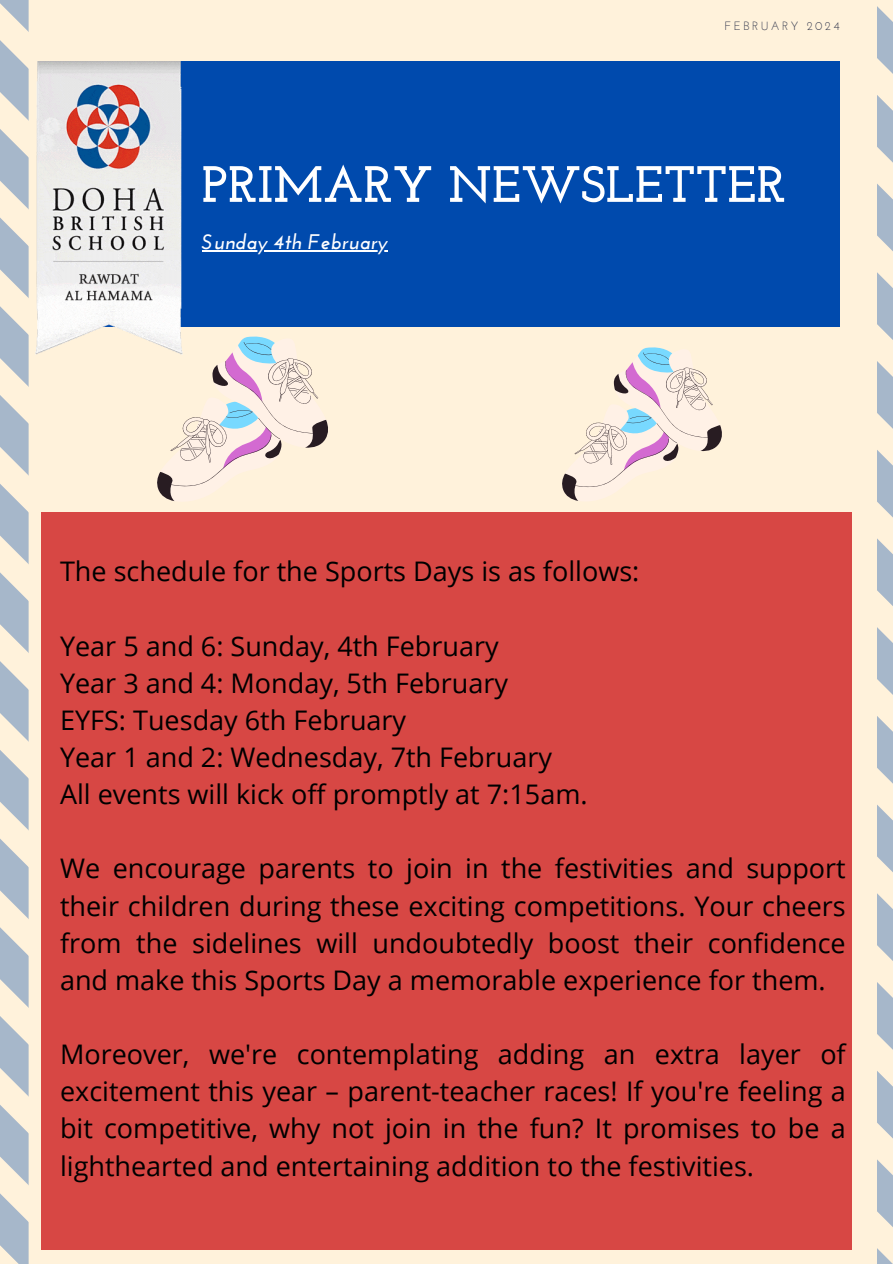
<style>
.page{position:relative;width:893px;height:1264px;background:#fff}
.page>*{position:absolute;margin:0;border:0;box-sizing:border-box;transform-origin:0 0}
.t1{font:700 51px "Josefin Slab";color:#fff}
.t2{font:27px/37.2px "Open Sans";color:#000;text-align:justify}
.t3{font:italic 700 21px "Josefin Sans";color:#fff}
.t4{font:12px "Josefin Sans";letter-spacing:.2em;color:#2f344a}
</style>
<div class="page">
<div style="left:0;top:0;width:892px;height:1263px;background:#fff2db"></div>
<div style="left:54px;top:62px;width:785px;height:265px;background:#004aad"></div>
<svg style="left:0;top:0;width:29px;height:1263px"></svg>
<svg style="left:877px;top:6px;width:15px;height:1257px"></svg>
<img style="left:35px;top:62px;width:147px;height:293px">
<div style="left:41px;top:512px;width:810px;height:737px;background:#d74744"></div>
<hr style="left:201px;top:250px;width:186px;height:1px;background:#fff">
<svg style="left:156px;top:336px;width:172px;height:165px"></svg>
<svg style="left:562px;top:347px;width:160px;height:154px"></svg>
<h1 class="t4" style="left:724px;top:21px;width:117px">FEBRUARY 2024</h1>
<p class="t1" style="left:201px;top:164px;width:585px">PRIMARY NEWSLETTER</p>
<p class="t3" style="left:201px;top:233px;width:187px">Sunday 4th February</p>
<h3 class="t2" style="left:60px;top:552px;width:581px">The schedule for the Sports Days is as follows:</h3>
<p class="t2" style="left:60px;top:626px;width:529px;text-align:left">Year 5 and 6: Sunday, 4th February<br>Year 3 and 4: Monday, 5th February<br>EYFS: Tuesday 6th February<br>Year 1 and 2: Wednesday, 7th February All events will kick off promptly at 7:15am.</p>
<p class="t2" style="left:60px;top:849px;width:787px">We encourage parents to join in the festivities and support their children during these exciting competitions. Your cheers from the sidelines will undoubtedly boost their confidence and make this Sports Day a memorable experience for them.</p>
<h2 class="t2" style="left:60px;top:1035px;width:787px">Moreover, we're contemplating adding an extra layer of excitement this year – parent-teacher races! If you're feeling a bit competitive, why not join in the fun? It promises to be a lighthearted and entertaining addition to the festivities.</h2>
</div>
